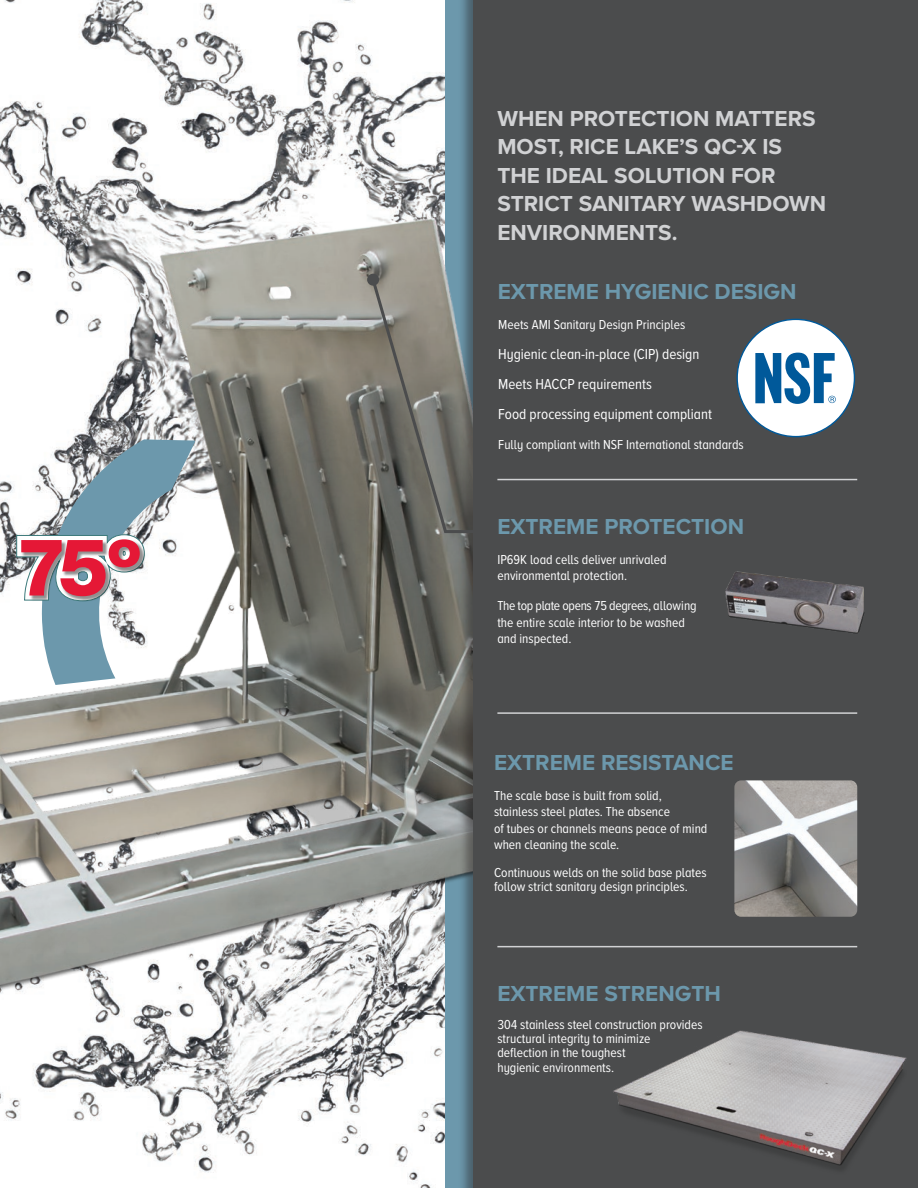
<style>
.page{position:relative;width:918px;height:1188px;background:#fff}
.page>*{position:absolute;margin:0;border:0;box-sizing:border-box;transform-origin:0 0}
.Diagram_Head__50__Center{font:700 22.5px/28.5px "Proxima Nova A";color:#d1d2d4}
.Diagram_Head__50__Center-2{font:700 22.5px "Proxima Nova A";color:#6c98ac}
.Diagram_Body_Text__Reg_Condensed_Center{font:15px "Proxima Nova A Cond";color:#fff}
.Diagram_Body_Text__Reg_Condensed_Center-2{font:13.5px/16.5px "Proxima Nova A Cond";color:#fff}
</style>
<div class="page">
<img style="left:0;top:0;width:446px;height:1188px">
<img style="left:0;top:209px;width:458px;height:799px">
<div style="left:458px;top:0;width:460px;height:1188px;background:#231f20;opacity:.45"></div>
<div style="left:473px;top:0;width:445px;height:1188px;background:#4b4c4d"></div>
<img style="left:613px;top:1030px;width:294px;height:140px">
<svg style="left:16px;top:439px;width:179px;height:246px"></svg>
<svg style="left:369px;top:276px;width:104px;height:259px;background:#767771"></svg>
<div style="left:367px;top:274px;width:12px;height:12px;background:#4b4c4d;border-radius:50%"></div>
<hr style="left:497px;top:479px;width:360px;height:1px;background:#d1d2d4">
<hr style="left:497px;top:712px;width:360px;height:2px;background:#d1d2d4">
<hr style="left:497px;top:946px;width:360px;height:1px;background:#d1d2d4">
<div style="left:737px;top:319px;width:117px;height:118px;background:#fff;border-radius:50%"></div>
<svg style="left:755px;top:353px;width:81px;height:51px"></svg>
<img style="left:734px;top:780px;width:123px;height:137px">
<img style="left:725px;top:571px;width:140px;height:63px">
<p class="Diagram_Head__50__Center" style="left:497px;top:104px;width:330px">WHEN PROTECTION MATTERS<br>MOST, RICE LAKE’S QC-X IS<br>THE IDEAL SOLUTION FOR<br>STRICT SANITARY WASHDOWN<br>ENVIRONMENTS.</p>
<p class="Diagram_Head__50__Center-2" style="left:498px;top:275px;width:300px">EXTREME HYGIENIC DESIGN</p>
<p class="Diagram_Body_Text__Reg_Condensed_Center-2" style="left:498px;top:316px;width:189px">Meets AMI Sanitary Design Principles</p>
<p class="Diagram_Body_Text__Reg_Condensed_Center" style="left:498px;top:343px;width:203px">Hygienic clean-in-place (CIP) design</p>
<p class="Diagram_Body_Text__Reg_Condensed_Center" style="left:498px;top:373px;width:155px">Meets HACCP requirements</p>
<p class="Diagram_Body_Text__Reg_Condensed_Center" style="left:498px;top:403px;width:215px">Food processing equipment compliant</p>
<p class="Diagram_Body_Text__Reg_Condensed_Center-2" style="left:498px;top:436px;width:247px">Fully compliant with NSF International standards</p>
<p class="Diagram_Head__50__Center-2" style="left:497px;top:509px;width:248px">EXTREME PROTECTION</p>
<p class="Diagram_Body_Text__Reg_Condensed_Center-2" style="left:497px;top:550px;width:171px">IP69K load cells deliver unrivaled environmental protection.</p>
<p class="Diagram_Body_Text__Reg_Condensed_Center-2" style="left:497px;top:597px;width:201px">The top plate opens 75 degrees, allowing the entire scale interior to be washed and inspected.</p>
<p class="Diagram_Head__50__Center-2" style="left:494px;top:745px;width:241px">EXTREME RESISTANCE</p>
<p class="Diagram_Body_Text__Reg_Condensed_Center-2" style="left:494px;top:786px;width:215px">The scale base is built from solid, stainless steel plates. The absence<br>of tubes or channels means peace of mind when cleaning the scale.</p>
<p class="Diagram_Body_Text__Reg_Condensed_Center-2" style="left:494px;top:865px;width:214px;line-height:14.2px">Continuous welds on the solid base plates follow strict sanitary design principles.</p>
<p class="Diagram_Head__50__Center-2" style="left:497px;top:977px;width:225px">EXTREME STRENGTH</p>
<p class="Diagram_Body_Text__Reg_Condensed_Center-2" style="left:497px;top:1017px;width:207px;line-height:14.2px">304 stainless steel construction provides structural integrity to minimize deflection in the toughest<br>hygienic environments.</p>
</div>
